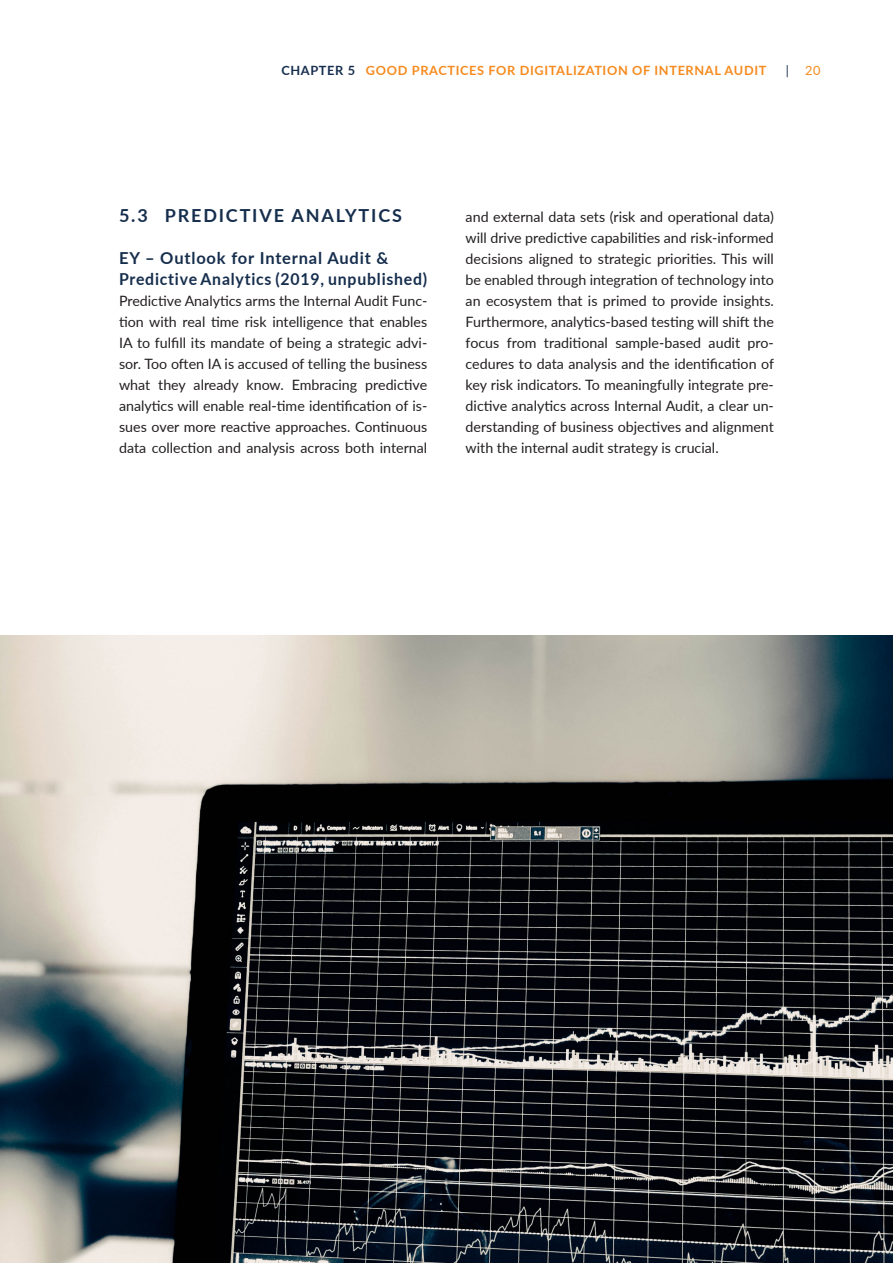
<style>
.page{position:relative;width:893px;height:1263px;background:#fff}
.page>*{position:absolute;margin:0;border:0;box-sizing:border-box;transform-origin:0 0}
._2_subkop{font:700 18px "Lato";letter-spacing:.1em;color:#162e4d}
._3_subsubkop{font:700 16.5px "Lato";letter-spacing:.05em;color:#162e4d;scale:.96 1}
._3_subsubkop-2{font:700 16.5px "Lato";letter-spacing:.05em;color:#162e4d}
._0_plat{font:14.25px/21px "Lato";color:#231f20;text-align:justify}
._0_plat-2{font:700 12.75px "Lato";letter-spacing:.05em;color:#f68b1f}
._0_plat-3{font:12.75px "Lato";color:#f68b1f}
._0_plat-4{font:12.75px "Lato";color:#162e4d}
.s1{color:#162e4d}
</style>
<div class="page">
<img style="left:0;top:635px;width:893px;height:628px">
<p class="_0_plat-2" style="left:281px;top:61px;width:487px"><span class="s1">CHAPTER 5</span> GOOD PRACTICES FOR DIGITALIZATION OF INTERNAL AUDIT</p>
<p class="_0_plat-4" style="left:786px;top:61px;width:5px">|</p>
<p class="_0_plat-3" style="left:805px;top:61px;width:17px">20</p>
<p class="_2_subkop" style="left:119px;top:202px;width:284px">5.3 PREDICTIVE ANALYTICS</p>
<p class="_3_subsubkop-2" style="left:119px;top:246px;width:271px">EY – Outlook for Internal Audit &amp;</p>
<p class="_3_subsubkop" style="left:119px;top:267px;width:323px">Predictive Analytics (2019, unpublished)</p>
<p class="_0_plat" style="left:119px;top:290px;width:310px">Predictive Analytics arms the Internal Audit Func&shy;tion with real time risk intelligence that enables IA to fulfill its mandate of being a strategic advi&shy;sor. Too often IA is accused of telling the business what they already know. Embracing predictive analytics will enable real-time identification of is&shy;sues over more reactive approaches. Continuous data collection and analysis across both internal</p>
<p class="_0_plat" style="left:466px;top:206px;width:310px">and external data sets (risk and operational data) will drive predictive capabilities and risk-informed decisions aligned to strategic priorities. This will be enabled through integration of technology into an ecosystem that is primed to provide insights.<br>Furthermore, analytics-based testing will shift the focus from traditional sample-based audit pro&shy;cedures to data analysis and the identification of key risk indicators. To meaningfully integrate pre&shy;dictive analytics across Internal Audit, a clear un&shy;derstanding of business objectives and alignment with the internal audit strategy is crucial.</p>
</div>
